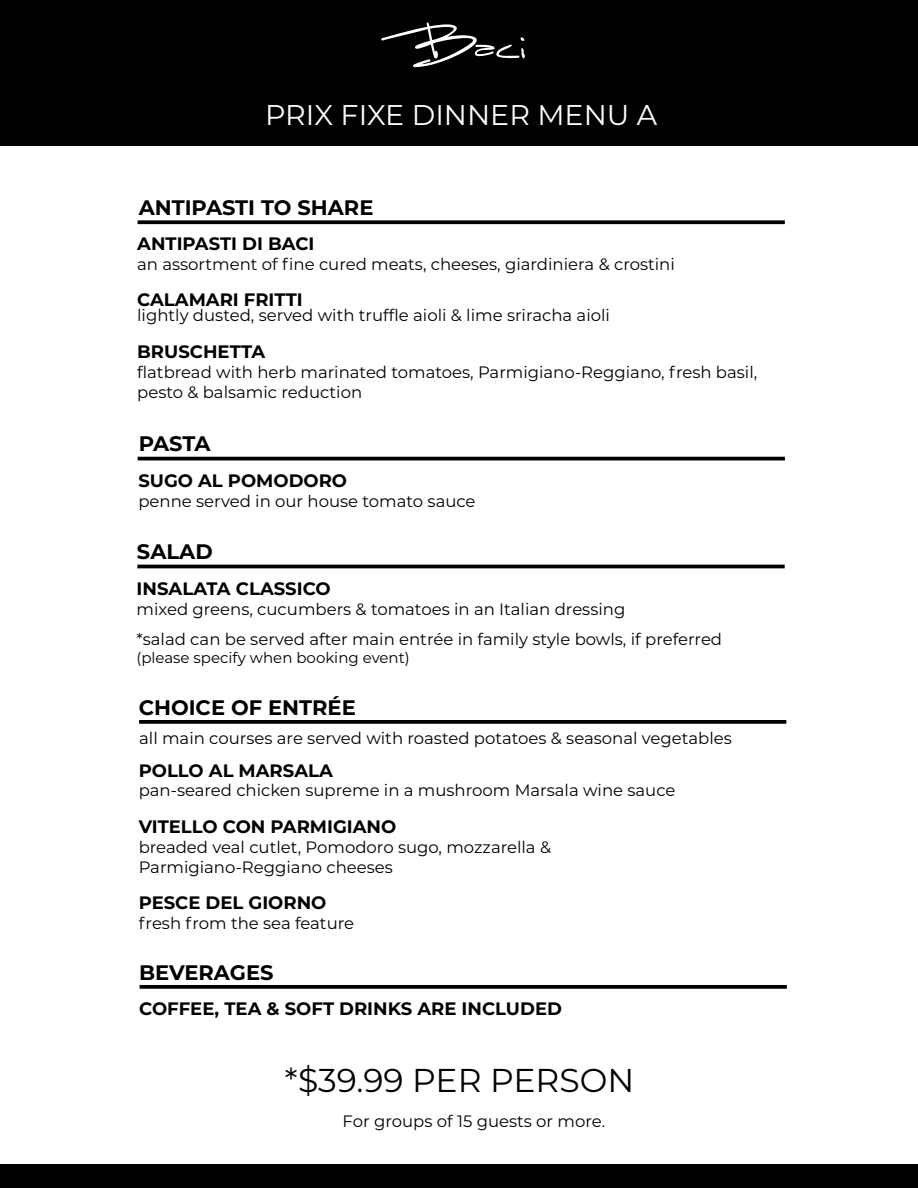
<style>
.page{position:relative;width:918px;height:1188px;background:#fff}
.page>*{position:absolute;margin:0;border:0;box-sizing:border-box;transform-origin:0 0}
.t1{font:33px "Montserrat";color:#000}
.t2{font:28.5px "Montserrat";color:#fff}
.t3{font:700 21px "Montserrat";color:#000}
.t4{font:700 18px "Montserrat";color:#000}
.t5{font:16.5px/19.8px "Montserrat";color:#000}
.t6{font:15px "Montserrat";color:#000}
</style>
<div class="page">
<div style="left:0;top:0;width:918px;height:146px;background:#000101"></div>
<div style="left:0;top:1164px;width:918px;height:24px;background:#000101"></div>
<svg style="left:381px;top:22px;width:144px;height:45px"></svg>
<svg style="left:138px;top:220px;width:647px;height:4px;background:#181818"></svg>
<hr style="left:138px;top:457px;width:647px;height:3px;background:#000">
<svg style="left:140px;top:985px;width:647px;height:4px;background:#111"></svg>
<svg style="left:139px;top:720px;width:647px;height:4px;background:#0f0f0f"></svg>
<hr style="left:137px;top:565px;width:648px;height:3px;background:#000">
<h2 class="t2" style="left:265px;top:95px;width:394px">PRIX FIXE DINNER MENU A</h2>
<p class="t3" style="left:139px;top:192px;width:236px">ANTIPASTI TO SHARE</p>
<p class="t4" style="left:137px;top:231px;width:179px">ANTIPASTI DI BACI</p>
<p class="t5" style="left:137px;top:253px;width:539px">an assortment of fine cured meats, cheeses, giardiniera &amp; crostini</p>
<p class="t4" style="left:137px;top:287px;width:167px">CALAMARI FRITTI</p>
<p class="t5" style="left:137px;top:305px;width:474px">lightly dusted, served with truffle aioli &amp; lime sriracha aioli</p>
<p class="t4" style="left:137px;top:339px;width:130px">BRUSCHETTA</p>
<p class="t5" style="left:137px;top:361px;width:622px">flatbread with herb marinated tomatoes, Parmigiano-Reggiano, fresh basil, pesto &amp; balsamic reduction</p>
<p class="t3" style="left:139px;top:429px;width:74px">PASTA</p>
<p class="t4" style="left:138px;top:468px;width:210px">SUGO AL POMODORO</p>
<p class="t5" style="left:138px;top:490px;width:339px">penne served in our house tomato sauce</p>
<p class="t3" style="left:137px;top:537px;width:77px">SALAD</p>
<p class="t4" style="left:137px;top:575px;width:196px">INSALATA CLASSICO</p>
<p class="t5" style="left:136px;top:593px;width:587px;line-height:30.5px">mixed greens, cucumbers &amp; tomatoes in an Italian dressing<br>*salad can be served after main entrée in family style bowls, if preferred</p>
<p class="t6" style="left:136px;top:647px;width:275px">(please specify when booking event)</p>
<p class="t3" style="left:139px;top:692px;width:219px">CHOICE OF ENTRÉE</p>
<p class="t5" style="left:139px;top:728px;width:594px">all main courses are served with roasted potatoes &amp; seasonal vegetables</p>
<p class="t4" style="left:139px;top:757px;width:196px">POLLO AL MARSALA</p>
<p class="t5" style="left:139px;top:780px;width:538px">pan-seared chicken supreme in a mushroom Marsala wine sauce</p>
<p class="t4" style="left:139px;top:814px;width:259px">VITELLO CON PARMIGIANO</p>
<p class="t5" style="left:139px;top:836px;width:414px">breaded veal cutlet, Pomodoro sugo, mozzarella &amp;<br>Parmigiano-Reggiano cheeses</p>
<p class="t4" style="left:139px;top:890px;width:189px">PESCE DEL GIORNO</p>
<p class="t5" style="left:139px;top:913px;width:217px">fresh from the sea feature</p>
<p class="t3" style="left:139px;top:957px;width:136px">BEVERAGES</p>
<p class="t4" style="left:139px;top:995px;width:424px">COFFEE, TEA &amp; SOFT DRINKS ARE INCLUDED</p>
<h1 class="t1" style="left:285px;top:1058px;width:351px">*$39.99 PER PERSON</h1>
<p class="t5" style="left:343px;top:1110px;width:264px">For groups of 15 guests or more.</p>
</div>
